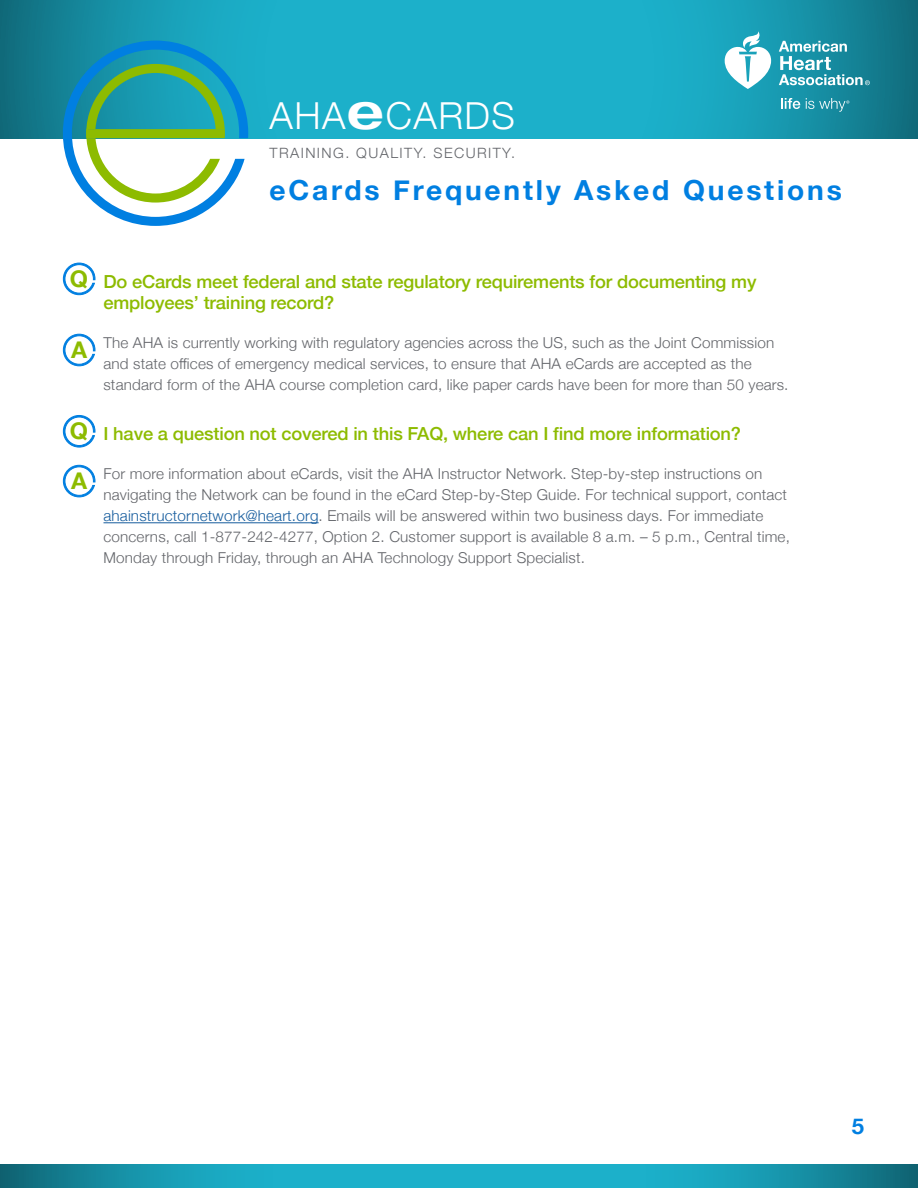
<style>
.page{position:relative;width:918px;height:1188px;background:#fff}
.page>*{position:absolute;margin:0;border:0;box-sizing:border-box;transform-origin:0 0}
.t1{font:300 37.2px "Helvetica Neue";letter-spacing:.04em;color:#fff}
.t2{font:700 27.75px "Helvetica Neue";letter-spacing:.1em;color:#007fe1}
.t3{font:700 22.95px "Helvetica Neue";color:#8dbb00}
.t4{font:700 21.75px "Helvetica Neue";color:#007fe1}
.t5{font:500 18px/21px "Helvetica Neue";letter-spacing:-.01em;color:#8dbb00}
.t6{font:300 15px/21px "Helvetica Neue";letter-spacing:.01em;color:#63656a}
.t7{font:300 14.25px "Helvetica Neue";letter-spacing:.1em;color:#63656a}
.s1{font-family:"Helvetica Neue LT Com";font-weight:700;font-stretch:expanded;font-size:48.3px}
.s2{color:#175d9e}
</style>
<div class="page">
<svg style="left:0;top:0;width:918px;height:138px;background:#19a1b9"></svg>
<svg style="left:63px;top:41px;width:185px;height:185px"></svg>
<svg style="left:725px;top:31px;width:46px;height:58px"></svg>
<svg style="left:779px;top:41px;width:91px;height:44px;background:#50a8b7"></svg>
<svg style="left:781px;top:98px;width:68px;height:14px"></svg>
<svg style="left:0;top:1164px;width:918px;height:24px;background:#189db4"></svg>
<svg style="left:62px;top:262px;width:34px;height:34px"></svg>
<svg style="left:62px;top:333px;width:34px;height:34px"></svg>
<hr style="left:103px;top:522px;width:216px;height:1px;background:#175d9e">
<svg style="left:62px;top:415px;width:34px;height:33px"></svg>
<svg style="left:62px;top:464px;width:34px;height:34px"></svg>
<p class="t1" style="left:270px;top:85px;width:247px">AHA<span class="s1">e</span>CARDS</p>
<p class="t7" style="left:270px;top:142px;width:247px">TRAINING. QUALITY. SECURITY.</p>
<p class="t2" style="left:269px;top:168px;width:574px">eCards Frequently Asked Questions</p>
<p class="t3" style="left:70px;top:260px;width:20px">Q</p>
<p class="t3" style="left:71px;top:332px;width:18px">A</p>
<p class="t3" style="left:70px;top:413px;width:20px">Q</p>
<p class="t3" style="left:71px;top:463px;width:18px">A</p>
<p class="t5" style="left:103px;top:269px;width:655px">Do eCards meet federal and state regulatory requirements for documenting my employees’ training record?</p>
<p class="t6" style="left:103px;top:331px;width:687px">The AHA is currently working with regulatory agencies across the US, such as the Joint Commission and state offices of emergency medical services, to ensure that AHA eCards are accepted as the standard form of the AHA course completion card, like paper cards have been for more than 50 years.</p>
<p class="t5" style="left:103px;top:422px;width:639px">I have a question not covered in this FAQ, where can I find more information?</p>
<p class="t6" style="left:103px;top:462px;width:688px">For more information about eCards, visit the AHA Instructor Network. Step-by-step instructions on navigating the Network can be found in the eCard Step-by-Step Guide. For technical support, contact <span class="s2">ahainstructornetwork@heart.org</span>. Emails will be answered within two business days. For immediate concerns, call 1-877-242-4277, Option 2. Customer support is available 8 a.m. – 5 p.m., Central time, Monday through Friday, through an AHA Technology Support Specialist.</p>
<p class="t4" style="left:852px;top:1109px;width:14px">5</p>
</div>
